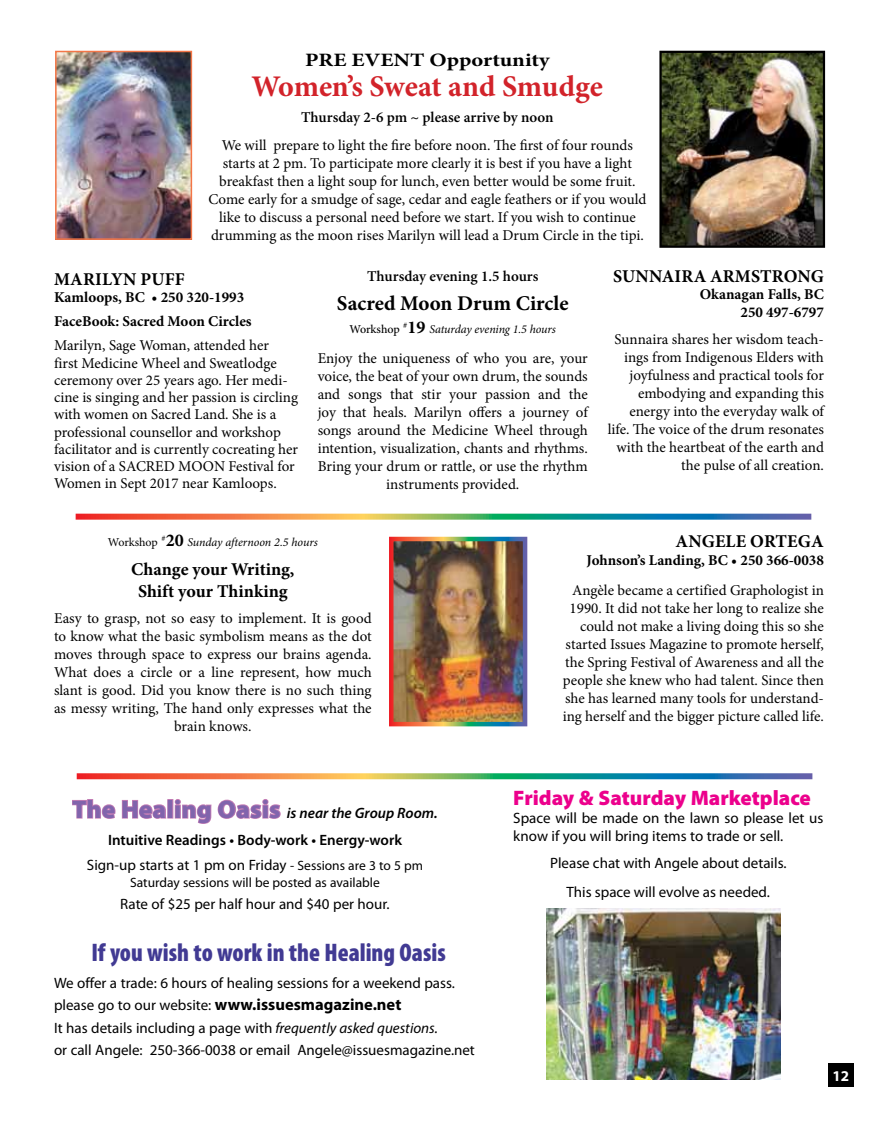
<style>
.page{position:relative;width:878px;height:1134px;background:#fff}
.page>*{position:absolute;margin:0;border:0;box-sizing:border-box;transform-origin:0 0}
.t1{font:700 30px "Minion Pro";letter-spacing:-.005em;color:#d2232a}
.t2{font:900 condensed 25.5px "Myriad Pro";color:#413a93}
.t3{font:900 21px "Myriad Pro";color:#ec008c}
.t4{font:700 21px "Minion Pro";color:#000}
.t5{font:700 18.9px "Minion Pro";color:#000;scale:1.19 1}
.t6{font:700 18px/22.5px "Minion Pro";color:#000;text-align:center}
.t7{font:700 16.5px "Myriad Pro";color:#000}
.t8{font:15px/18px "Minion Pro";letter-spacing:-.005em;color:#000;text-align:center}
.t9{font:15px/22.5px "Myriad Pro";color:#000}
.t10{font:700 15px/23.2px "Minion Pro";color:#000}
.t11{font:600 15px/27px "Myriad Pro";color:#000;text-align:center}
.t12{font:600 15px "Minion Pro";color:#000}
.t13{font:700 15px "Myriad Pro";color:#fff}
.t14{font:13.5px "Myriad Pro";color:#000}
.t15{font:italic 12px "Minion Pro";letter-spacing:-.01em;color:#000}
.s1{font-weight:500;font-style:normal}
.s2{font-weight:700;font-style:normal;font-size:18px}
.s3{font-style:normal}
.s4{font-weight:900;font-size:25.5px;color:#8164ac}
.s5{font-style:italic}
.s6{font-size:13.5px}
.s7{font-weight:400;font-size:15px}
</style>
<div class="page">
<div style="left:828px;top:1064px;width:25px;height:23px;background:#000"></div>
<svg style="left:72px;top:799px;width:95px;height:20px"></svg>
<div style="left:167px;top:799px;width:6px;height:20px;border:2px solid #ca80b6"></div>
<svg style="left:174px;top:799px;width:107px;height:25px"></svg>
<svg style="left:76px;top:514px;width:735px;height:6px;background:#8b8e75"></svg>
<svg style="left:77px;top:773px;width:735px;height:6px;background:#898c74"></svg>
<img style="left:58px;top:54px;width:131px;height:183px">
<div style="left:55px;top:51px;width:137px;height:189px;border:2px solid #f47647"></div>
<img style="left:662px;top:54px;width:160px;height:191px">
<div style="left:659px;top:51px;width:166px;height:197px;border:2px solid #000"></div>
<img style="left:394px;top:542px;width:128px;height:179px">
<img style="left:546px;top:909px;width:234px;height:171px">
<p class="t5" style="left:305px;top:47px;width:207px">PRE EVENT Opportunity</p>
<h1 class="t1" style="left:252px;top:65px;width:353px">Women’s Sweat and Smudge</h1>
<p class="t12" style="left:301px;top:106px;width:254px">Thursday 2-6 pm ~ please arrive by noon</p>
<p class="t8" style="left:208px;top:136px;width:439px">We will prepare to light the fire before noon. The first of four rounds starts at 2 pm. To participate more clearly it is best if you have a light breakfast then a light soup for lunch, even better would be some fruit.<br>Come early for a smudge of sage, cedar and eagle feathers or if you would like to discuss a personal need before we start. If you wish to continue drumming as the moon rises Marilyn will lead a Drum Circle in the tipi.</p>
<p class="t6" style="left:613px;top:265px;width:208px">Sunnaira Armstrong</p>
<p class="t10" style="left:699px;top:286px;width:126px;line-height:17.2px;text-align:right">Okanagan Falls, BC<br>250 497-6797</p>
<p class="t8" style="left:607px;top:330px;width:218px;text-align:right">Sunnaira shares her wisdom teach&shy;ings from Indigenous Elders with joyfulness and practical tools for embodying and expanding this energy into the everyday walk of life. The voice of the drum resonates with the heartbeat of the earth and the pulse of all creation.</p>
<p class="t12" style="left:367px;top:266px;width:173px">Thursday evening 1.5 hours</p>
<h3 class="t4" style="left:337px;top:289px;width:233px">Sacred Moon Drum Circle</h3>
<p class="t15" style="left:349px;top:321px;width:208px"><span class="s1">Workshop</span> <sup>#</sup><span class="s2">19</span> Saturday evening 1.5 hours</p>
<p class="t8" style="left:318px;top:350px;width:272px">Enjoy the uniqueness of who you are, your voice, the beat of your own drum, the sounds and songs that stir your passion and the joy that heals. Marilyn offers a journey of songs around the Medicine Wheel through intention, visualization, chants and rhythms.<br>Bring your drum or rattle, or use the rhythm instruments provided.</p>
<p class="t6" style="left:54px;top:268px;width:61px">Marilyn</p>
<p class="t6" style="left:140px;top:268px;width:35px">Puff</p>
<p class="t10" style="left:54px;top:286px;width:199px">Kamloops, BC • 250 320-1993<br>FaceBook: Sacred Moon Circles</p>
<p class="t8" style="left:54px;top:337px;width:245px;line-height:17.2px;text-align:left">Marilyn, Sage Woman, attended her<br>first Medicine Wheel and Sweatlodge ceremony over 25 years ago. Her medi&shy;cine is singing and her passion is circling with women on Sacred Land. She is a professional counsellor and workshop facilitator and is currently cocreating her vision of a SACRED MOON Festival for Women in Sept 2017 near Kamloops.</p>
<p class="t15" style="left:108px;top:534px;width:211px"><span class="s3">Workshop</span> <sup>#</sup><span class="s2">20</span> Sunday afternoon 2.5 hours</p>
<p class="t6" style="left:131px;top:558px;width:165px">Change your Writing,<br>Shift your Thinking</p>
<p class="t8" style="left:54px;top:609px;width:319px">Easy to grasp, not so easy to implement. It is good to know what the basic symbolism means as the dot moves through space to express our brains agenda.<br>What does a circle or a line represent, how much slant is good. Did you know there is no such thing as messy writing, The hand only expresses what the brain knows.</p>
<p class="t6" style="left:675px;top:530px;width:39px">Angele</p>
<p class="t6" style="left:750px;top:530px;width:13px">Orteg</p>
<p class="t6" style="left:811px;top:530px;width:14px">a</p>
<p class="t10" style="left:586px;top:548px;width:239px">Johnson’s Landing, BC • 250 366-0038</p>
<p class="t8" style="left:562px;top:581px;width:263px;text-align:right">Angèle became a certified Graphologist in 1990. It did not take her long to realize she could not make a living doing this so she started Issues Magazine to promote herself, the Spring Festival of Awareness and all the people she knew who had talent. Since then she has learned many tools for understand&shy;ing herself and the bigger picture called life.</p>
<p class="t11" style="left:72px;top:799px;width:367px"><span class="s4">The Healing Oasis</span> <span class="s5">is near the Group Room.<br></span>Intuitive Readings • Body-work • Energy-work</p>
<p class="t9" style="left:87px;top:854px;width:337px">Sign-up starts at 1 pm on Friday <span class="s6">- Sessions are 3 to 5 pm</span></p>
<p class="t14" style="left:130px;top:874px;width:251px">Saturday sessions will be posted as available</p>
<p class="t9" style="left:120px;top:893px;width:271px">Rate of $25 per half hour and $40 per hour.</p>
<h2 class="t2" style="left:91px;top:938px;width:356px">If you wish to work in the Healing Oasis</h2>
<p class="t9" style="left:54px;top:971px;width:402px">We offer a trade: 6 hours of healing sessions for a weekend pass.</p>
<p class="t7" style="left:54px;top:994px;width:349px"><span class="s7">please go to our website:</span> www.issuesmagazine.net</p>
<p class="t9" style="left:54px;top:1016px;width:422px">It has details including a page with <span class="s5">frequently asked questions.<br></span>or call Angele: 250-366-0038 or email Angele@issuesmagazine.net</p>
<h3 class="t3" style="left:513px;top:784px;width:299px">Friday &amp; Saturday Marketplace</h3>
<p class="t9" style="left:513px;top:809px;width:312px;line-height:18px">Space will be made on the lawn so please let us know if you will bring items to trade or sell.</p>
<p class="t9" style="left:550px;top:849px;width:238px;line-height:28.5px;text-align:center">Please chat with Angele about details.<br>This space will evolve as needed.</p>
<p class="t13" style="left:832px;top:1066px;width:18px">12</p>
</div>
